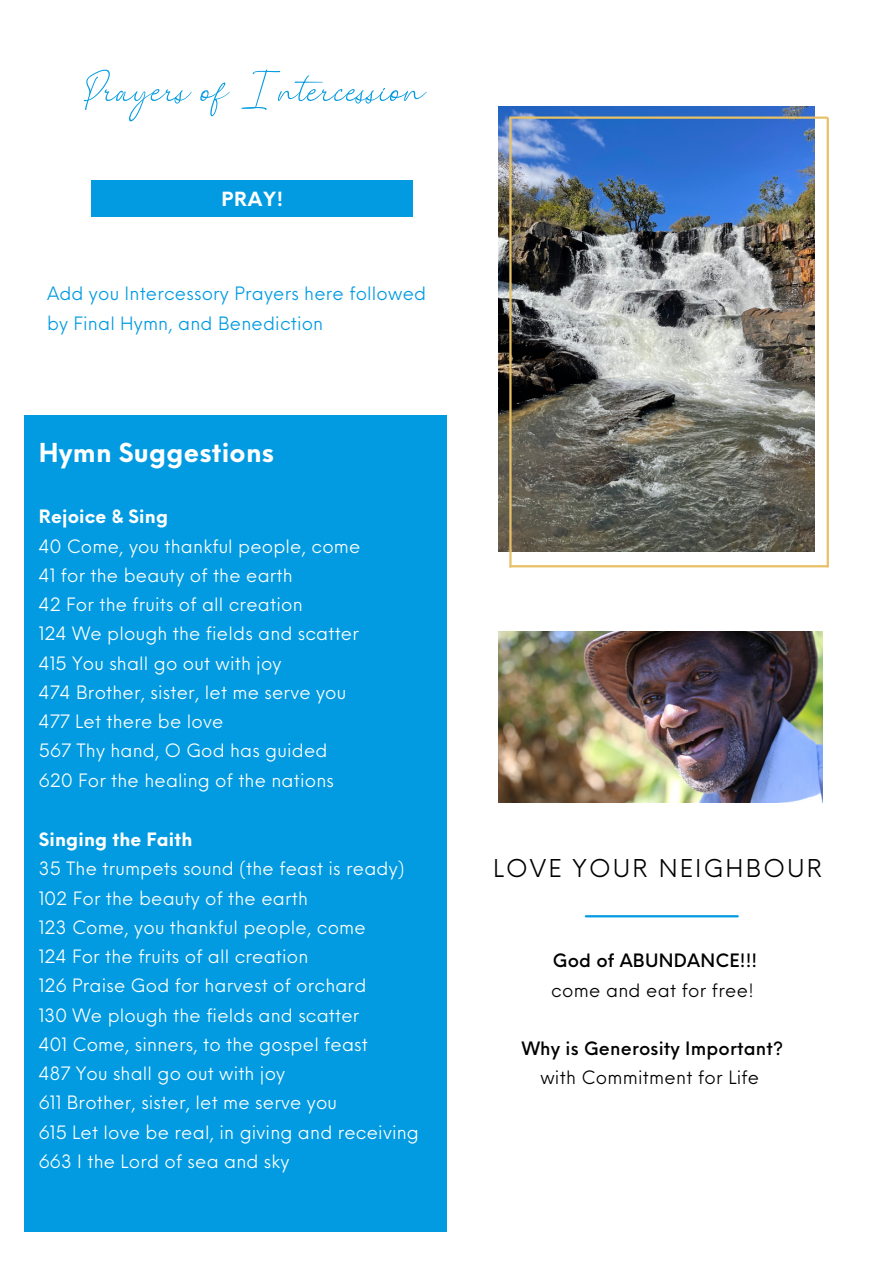
<style>
.page{position:relative;width:893px;height:1264px;background:#fff}
.page>*{position:absolute;margin:0;border:0;box-sizing:border-box;transform-origin:0 0}
.t1{font:83.55px "The Bigmaker";color:#029be1}
.t2{font:700 25.5px "Neue Einstellung";letter-spacing:.01em;color:#fff}
.t3{font:24px "Neue Einstellung";letter-spacing:.09em;color:#000}
.t4{font:700 19.05px "Neue Einstellung";color:#fff}
.t5{font:18px "Neue Einstellung";letter-spacing:.01em;color:#fff}
.t6{font:18px/29.2px "Neue Einstellung";letter-spacing:.01em;color:#029be1}
.t7{font:500 18px "Neue Einstellung";letter-spacing:.01em;color:#000}
.t8{font:18px "Neue Einstellung";letter-spacing:.015em;color:#000}
.t9{font:700 18px "Neue Einstellung";letter-spacing:.01em;color:#fff}
</style>
<div class="page">
<img style="left:498px;top:106px;width:316px;height:445px">
<div style="left:24px;top:415px;width:422px;height:816px;background:#029be1"></div>
<hr style="left:586px;top:915px;width:151px;height:2px;background:#029be1">
<img style="left:498px;top:631px;width:324px;height:171px">
<div style="left:92px;top:181px;width:321px;height:36px;background:#029be1"></div>
<hr style="left:509px;top:116px;width:318px;height:3px;background:#e8c167">
<hr style="left:509px;top:565px;width:318px;height:2px;background:#e8c167">
<hr style="left:509px;top:117px;width:2px;height:450px;background:#e8c167">
<hr style="left:826px;top:117px;width:2px;height:450px;background:#e8c167">
<p class="t1" style="left:83px;top:51px;width:344px">Prayers of Intercession</p>
<p class="t4" style="left:221px;top:182px;width:63px">PRAY!</p>
<p class="t6" style="left:47px;top:277px;width:380px">Add you Intercessory Prayers here followed by Final Hymn, and Benediction</p>
<p class="t2" style="left:39px;top:429px;width:237px">Hymn Suggestions</p>
<p class="t9" style="left:39px;top:500px;width:131px">Rejoice &amp; Sing</p>
<p class="t5" style="left:39px;top:530px;width:323px">40 Come, you thankful people, come</p>
<p class="t5" style="left:39px;top:559px;width:255px">41 for the beauty of the earth</p>
<p class="t5" style="left:39px;top:588px;width:265px">42 For the fruits of all creation</p>
<p class="t5" style="left:39px;top:617px;width:322px">124 We plough the fields and scatter</p>
<p class="t5" style="left:39px;top:647px;width:244px">415 You shall go out with joy</p>
<p class="t5" style="left:39px;top:676px;width:309px">474 Brother, sister, let me serve you</p>
<p class="t5" style="left:39px;top:705px;width:186px">477 Let there be love</p>
<p class="t5" style="left:39px;top:734px;width:290px">567 Thy hand, O God has guided</p>
<p class="t5" style="left:39px;top:764px;width:296px">620 For the healing of the nations</p>
<p class="t9" style="left:39px;top:823px;width:155px">Singing the Faith</p>
<p class="t5" style="left:39px;top:852px;width:367px">35 The trumpets sound (the feast is ready)</p>
<p class="t5" style="left:39px;top:882px;width:271px">102 For the beauty of the earth</p>
<p class="t5" style="left:39px;top:911px;width:328px">123 Come, you thankful people, come</p>
<p class="t5" style="left:39px;top:940px;width:271px">124 For the fruits of all creation</p>
<p class="t5" style="left:39px;top:969px;width:329px">126 Praise God for harvest of orchard</p>
<p class="t5" style="left:39px;top:998px;width:322px">130 We plough the fields and scatter</p>
<p class="t5" style="left:39px;top:1028px;width:330px">401 Come, sinners, to the gospel feast</p>
<p class="t5" style="left:39px;top:1057px;width:248px">487 You shall go out with joy</p>
<p class="t5" style="left:39px;top:1086px;width:300px">611 Brother, sister, let me serve you</p>
<p class="t5" style="left:39px;top:1115px;width:381px">615 Let love be real, in giving and receiving</p>
<p class="t5" style="left:39px;top:1145px;width:252px">663 I the Lord of sea and sky</p>
<p class="t3" style="left:493px;top:846px;width:330px">LOVE YOUR NEIGHBOUR</p>
<p class="t7" style="left:553px;top:943px;width:206px">God of ABUNDANCE!!!</p>
<p class="t8" style="left:551px;top:973px;width:204px">come and eat for free!</p>
<p class="t7" style="left:522px;top:1032px;width:263px">Why is Generosity Important?</p>
<p class="t8" style="left:540px;top:1060px;width:220px">with Commitment for Life</p>
</div>
